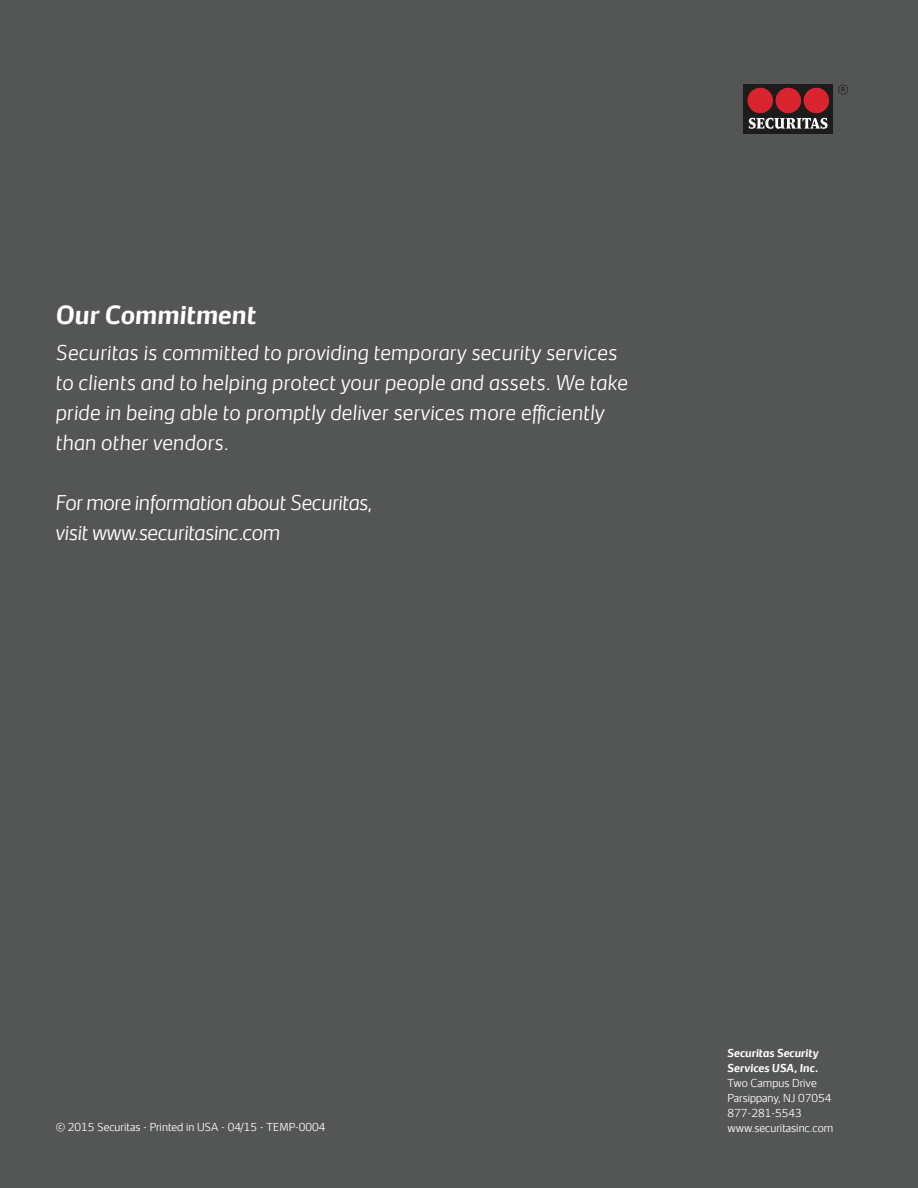
<style>
.page{position:relative;width:918px;height:1188px;background:#545555}
.page>*{position:absolute;margin:0;border:0;box-sizing:border-box;transform-origin:0 0}
.t1{font:italic 700 24px "Securitas Sans TT";color:#fff}
.t2{font:italic 300 19.5px/30px "Securitas Sans TT";letter-spacing:.01em;color:#fff}
.t3{font:italic 300 19.5px/30px "Securitas Sans TT";letter-spacing:-.02em;color:#fff}
.t4{font:300 12px "Securitas Sans TT";color:#1c1c1a}
.t5{font:300 10.5px/15px "Securitas Sans TT";color:#fff}
.t6{font:italic 700 10.5px/15px "Securitas Sans TT";color:#fff}
</style>
<div class="page">
<div style="left:744px;top:84px;width:89px;height:50px;background:#1c1c1a"></div>
<div style="left:747px;top:88px;width:26px;height:25px;background:#d7242f;border-radius:50%"></div>
<div style="left:804px;top:88px;width:25px;height:25px;background:#d7242f;border-radius:50%"></div>
<div style="left:776px;top:88px;width:25px;height:25px;background:#d7242f;border-radius:50%"></div>
<svg style="left:749px;top:118px;width:79px;height:11px"></svg>
<p class="t1" style="left:56px;top:294px;width:202px">Our Commitment</p>
<p class="t2" style="left:56px;top:335px;width:574px">Securitas is committed to providing temporary security services to clients and to helping protect your people and assets. We take pride in being able to promptly deliver services more efficiently than other vendors.</p>
<p class="t3" style="left:56px;top:485px;width:318px">For more information about Securitas, visit www.securitasinc.com</p>
<p class="t4" style="left:838px;top:79px;width:12px">®</p>
<p class="t5" style="left:56px;top:1118px;width:271px">© 2015 Securitas - Printed in USA - 04/15 - TEMP-0004</p>
<p class="t6" style="left:728px;top:1045px;width:93px">Securitas Security<br>Services USA, Inc.</p>
<p class="t5" style="left:728px;top:1075px;width:107px">Two Campus Drive<br>Parsippany, NJ 07054<br>877-281-5543 www.securitasinc.com</p>
</div>
